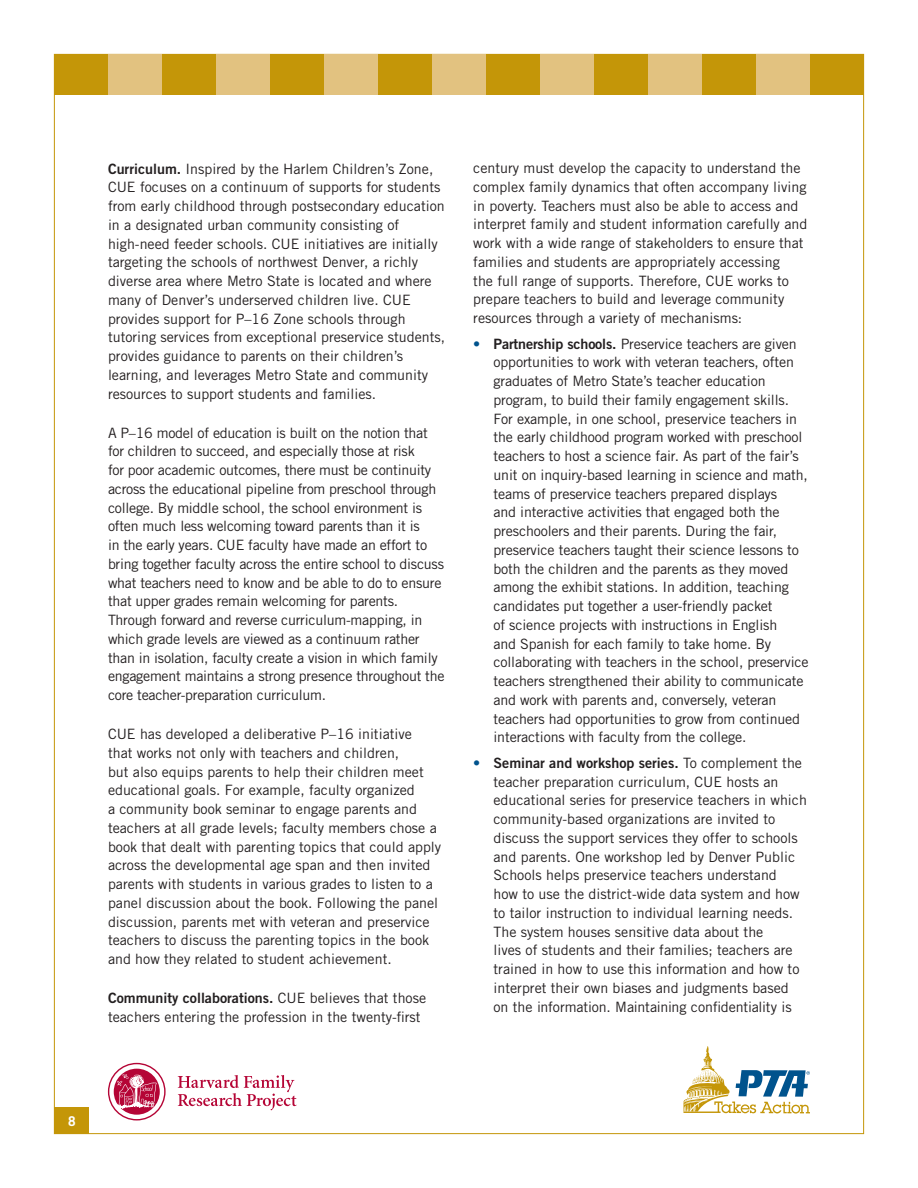
<style>
.page{position:relative;width:918px;height:1188px;background:#fff}
.page>*{position:absolute;margin:0;border:0;box-sizing:border-box;transform-origin:0 0}
.body{font:14.25px/18.8px "Trade Gothic";color:#231f20}
.bullet{font:14.25px/18.8px "Trade Gothic";letter-spacing:-.01em;color:#231f20}
.body-2{font:14.25px/18.8px "Trade Gothic";letter-spacing:-.02em;color:#231f20}
.t1{font:700 13.5px "Trade Gothic";color:#fff}
.s1{font-family:"Trade Gothic Bold Two"}
.s2{color:#00538d}
</style>
<div class="page">
<div style="left:54px;top:54px;width:810px;height:40px;background:#c49608"></div>
<div style="left:108px;top:54px;width:54px;height:40px;background:#e2c280"></div>
<div style="left:216px;top:54px;width:54px;height:40px;background:#e2c280"></div>
<div style="left:324px;top:54px;width:54px;height:40px;background:#e2c280"></div>
<div style="left:432px;top:54px;width:54px;height:40px;background:#e2c280"></div>
<div style="left:540px;top:54px;width:54px;height:40px;background:#e2c280"></div>
<div style="left:648px;top:54px;width:54px;height:40px;background:#e2c280"></div>
<div style="left:756px;top:54px;width:54px;height:40px;background:#e2c280"></div>
<div style="left:55px;top:1107px;width:34px;height:27px;background:#c49608"></div>
<svg style="left:683px;top:1046px;width:127px;height:68px"></svg>
<svg style="left:178px;top:1075px;width:119px;height:35px"></svg>
<svg style="left:108px;top:1063px;width:58px;height:58px"></svg>
<p class="body" style="left:108px;top:159px;width:339px"><span class="s1">Curriculum.</span> Inspired by the Harlem Children’s Zone, CUE focuses on a continuum of supports for students from early childhood through postsecondary education in a designated urban community consisting of high-need feeder schools. CUE initiatives are initially targeting the schools of northwest Denver, a richly diverse area where Metro State is located and where many of Denver’s underserved children live. CUE provides support for P–16 Zone schools through tutoring services from exceptional preservice students, provides guidance to parents on their children’s learning, and leverages Metro State and community resources to support students and families.</p>
<p class="body-2" style="left:108px;top:423px;width:338px">A P–16 model of education is built on the notion that for children to succeed, and especially those at risk<br>for poor academic outcomes, there must be continuity across the educational pipeline from preschool through college. By middle school, the school environment is often much less welcoming toward parents than it is<br>in the early years. CUE faculty have made an effort to bring together faculty across the entire school to discuss what teachers need to know and be able to do to ensure that upper grades remain welcoming for parents.<br>Through forward and reverse curriculum-mapping, in which grade levels are viewed as a continuum rather than in isolation, faculty create a vision in which family engagement maintains a strong presence throughout the core teacher-preparation curriculum.</p>
<p class="body" style="left:108px;top:724px;width:335px">CUE has developed a deliberative P–16 initiative<br>that works not only with teachers and children,<br>but also equips parents to help their children meet educational goals. For example, faculty organized<br>a community book seminar to engage parents and teachers at all grade levels; faculty members chose a book that dealt with parenting topics that could apply across the developmental age span and then invited parents with students in various grades to listen to a panel discussion about the book. Following the panel discussion, parents met with veteran and preservice teachers to discuss the parenting topics in the book and how they related to student achievement.</p>
<p class="body" style="left:108px;top:988px;width:320px"><span class="s1">Community collaborations.</span> CUE believes that those teachers entering the profession in the twenty-first</p>
<p class="body" style="left:473px;top:158px;width:336px">century must develop the capacity to understand the complex family dynamics that often accompany living in poverty. Teachers must also be able to access and interpret family and student information carefully and work with a wide range of stakeholders to ensure that families and students are appropriately accessing<br>the full range of supports. Therefore, CUE works to prepare teachers to build and leverage community resources through a variety of mechanisms:</p>
<p class="bullet" style="left:494px;top:334px;width:317px;text-indent:-20px"><span class="s2">•</span> <span class="s1">Partnership schools.</span> Preservice teachers are given opportunities to work with veteran teachers, often graduates of Metro State’s teacher education program, to build their family engagement skills.<br>For example, in one school, preservice teachers in the early childhood program worked with preschool teachers to host a science fair. As part of the fair’s unit on inquiry-based learning in science and math, teams of preservice teachers prepared displays<br>and interactive activities that engaged both the preschoolers and their parents. During the fair, preservice teachers taught their science lessons to both the children and the parents as they moved among the exhibit stations. In addition, teaching candidates put together a user-friendly packet<br>of science projects with instructions in English<br>and Spanish for each family to take home. By collaborating with teachers in the school, preservice teachers strengthened their ability to communicate and work with parents and, conversely, veteran teachers had opportunities to grow from continued interactions with faculty from the college.</p>
<p class="bullet" style="left:494px;top:753px;width:315px;text-indent:-20px"><span class="s2">•</span> <span class="s1">Seminar and workshop series.</span> To complement the teacher preparation curriculum, CUE hosts an educational series for preservice teachers in which community-based organizations are invited to discuss the support services they offer to schools and parents. One workshop led by Denver Public Schools helps preservice teachers understand<br>how to use the district-wide data system and how to tailor instruction to individual learning needs.<br>The system houses sensitive data about the<br>lives of students and their families; teachers are trained in how to use this information and how to interpret their own biases and judgments based on the information. Maintaining confidentiality is</p>
<p class="t1" style="left:68px;top:1113px;width:9px">8</p>
</div>
